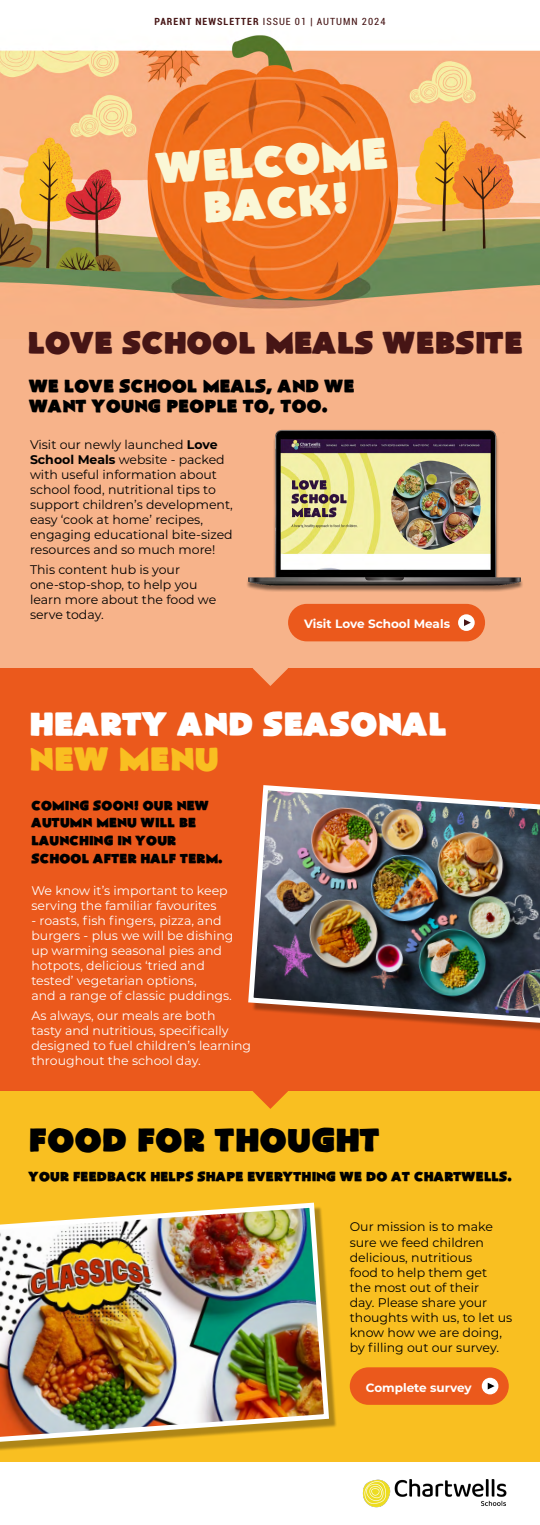
<style>
.page{position:relative;width:540px;height:1525px;background:#fff}
.page>*{position:absolute;margin:0;border:0;box-sizing:border-box;transform-origin:0 0}
.t1{font:42.2px/42.2px "Flat Bread";color:#faf7d6;text-align:center}
.t2{font:32px/35.5px "Flat Bread";color:#fff}
.t3{font:32px "Flat Bread";color:#000}
.t4{font:30px "Flat Bread";color:#461515}
.t5{font:17.5px/20px "Flat Bread";color:#000}
.BODY{font:13px/17.5px "Flat Bread";color:#000}
.Body_copy{font:13px "Flat Bread";color:#000}
.Body_copy-2{font:12.5px/15px "Montserrat";color:#000}
.Body_copy-3{font:12.5px/15px "Montserrat";color:#fff}
.t6{font:700 12px "Montserrat";color:#fff}
.t7{font:condensed 10px "Roboto";letter-spacing:.1em;color:#461515}
.s1{font-weight:700}
.s2{color:#f9bf21}
</style>
<div class="page">
<div style="left:0;top:285px;width:540px;height:383px;background:#f7b38a"></div>
<div style="left:0;top:1070px;width:540px;height:391px;background:#f9bf21"></div>
<div style="left:0;top:668px;width:540px;height:423px;background:#eb591c"></div>
<div style="left:251px;top:788px;width:289px;height:243px;background:#000;opacity:.3"></div>
<img style="left:248px;top:785px;width:292px;height:241px">
<img style="left:0;top:35px;width:540px;height:274px">
<img style="left:362px;top:1479px;width:145px;height:28px">
<svg style="left:253px;top:668px;width:35px;height:18px"></svg>
<svg style="left:253px;top:1091px;width:35px;height:18px"></svg>
<img style="left:247px;top:429px;width:276px;height:163px">
<div style="left:0;top:1205px;width:337px;height:245px;background:#000;opacity:.3"></div>
<img style="left:0;top:1202px;width:332px;height:243px">
<div style="left:350px;top:1367px;width:159px;height:37px;background:#eb591c;border-radius:19px"></div>
<svg style="left:482px;top:1377px;width:16px;height:17px"></svg>
<svg style="left:488px;top:1382px;width:7px;height:7px"></svg>
<div style="left:288px;top:604px;width:197px;height:37px;background:#eb591c;border-radius:19px"></div>
<div style="left:458px;top:614px;width:17px;height:17px;background:#fff;border-radius:50%"></div>
<svg style="left:464px;top:619px;width:7px;height:7px"></svg>
<p class="t7" style="left:155px;top:15px;width:232px"><span class="s1">PARENT NEWSLETTER</span> ISSUE 01 | AUTUMN 2024</p>
<p class="t1" style="left:155px;top:151px;width:234px;rotate:-4deg">WELCOME<br>BACK!</p>
<p class="t4" style="left:28px;top:329px;width:497px">LOVE SCHOOL MEALS WEBSITE</p>
<p class="t5" style="left:29px;top:377px;width:327px">WE LOVE SCHOOL MEALS, AND WE<br>WANT YOUNG PEOPLE TO, TOO.</p>
<p class="Body_copy-2" style="left:30px;top:436px;width:204px">Visit our newly launched <span class="s1">Love<br>School Meals</span> website - packed with useful information about school food, nutritional tips to support children’s development, easy ‘cook at home’ recipes, engaging educational bite-sized resources and so much more!</p>
<p class="Body_copy-2" style="left:30px;top:561px;width:188px">This content hub is your one-stop-shop, to help you learn more about the food we serve today.</p>
<p class="t6" style="left:304px;top:615px;width:147px">Visit Love School Meals</p>
<p class="t2" style="left:30px;top:708px;width:419px">HEARTY AND SEASONAL<br><span class="s2">NEW MENU</span></p>
<p class="BODY" style="left:31px;top:798px;width:193px">COMING SOON! OUR NEW<br>AUTUMN MENU WILL BE<br>LAUNCHING IN YOUR<br>SCHOOL AFTER HALF TERM.</p>
<p class="Body_copy-3" style="left:31px;top:883px;width:198px">We know it’s important to keep serving the familiar favourites</p>
<p class="Body_copy-3" style="left:31px;top:913px;width:204px">- roasts, fish fingers, pizza, and burgers - plus we will be dishing up warming seasonal pies and hotpots, delicious ‘tried and tested’ vegetarian options,<br>and a range of classic puddings.</p>
<p class="Body_copy-3" style="left:31px;top:1008px;width:221px">As always, our meals are both<br>tasty and nutritious, specifically designed to fuel children’s learning throughout the school day.</p>
<p class="t3" style="left:29px;top:1125px;width:353px">FOOD FOR THOUGHT</p>
<p class="Body_copy" style="left:29px;top:1170px;width:485px">YOUR FEEDBACK HELPS SHAPE EVERYTHING WE DO AT CHARTWELLS.</p>
<p class="Body_copy-2" style="left:350px;top:1219px;width:164px">Our mission is to make sure we feed children delicious, nutritious<br>food to help them get<br>the most out of their<br>day. Please share your thoughts with us, to let us know how we are doing, by filling out our survey.</p>
<p class="t6" style="left:366px;top:1379px;width:108px">Complete survey</p>
</div>
